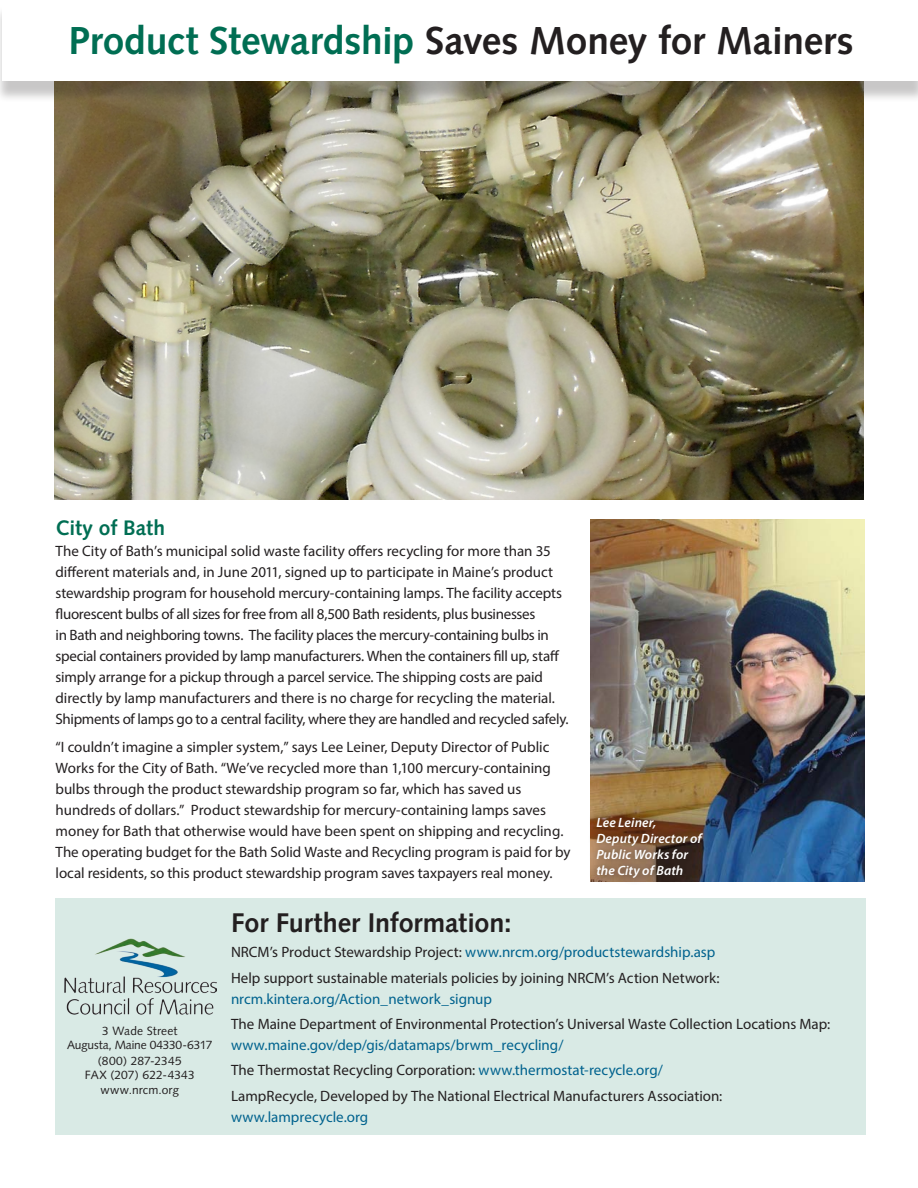
<style>
.page{position:relative;width:918px;height:1188px;background:#fff}
.page>*{position:absolute;margin:0;border:0;box-sizing:border-box;transform-origin:0 0}
.t1{font:700 39px "Syntax LT";letter-spacing:-.005em;color:#231f20}
.t2{font:700 27px "Syntax LT";letter-spacing:-.005em;color:#231f20}
.t3{font:700 21px "Syntax LT";letter-spacing:-.005em;color:#006e53}
.t4{font:15px/21px "Myriad Pro";letter-spacing:-.005em;color:#231f20}
.t5{font:15px "Myriad Pro";letter-spacing:-.005em;color:#00628e}
.t6{font:italic 600 13.5px/16.2px "Myriad Pro";letter-spacing:.01em;color:#fff}
.t7{font:12px/14.4px "Syntax LT";letter-spacing:.005em;color:#231f20;text-align:center}
.t8{font:12px/14.4px "Syntax LT";letter-spacing:-.015em;color:#231f20;text-align:center}
.s1{color:#006e53}
.s2{color:#231f20}
.s3{color:#00628e}
</style>
<div class="page">
<div style="left:56px;top:899px;width:810px;height:236px;background:#d9eae5"></div>
<img style="left:64px;top:938px;width:152px;height:76px">
<img style="left:54px;top:103px;width:810px;height:396px">
<div style="left:0;top:5px;width:918px;height:98px;background:#231f20;opacity:.25"></div>
<div style="left:2px;top:0;width:916px;height:81px;background:#fff"></div>
<img style="left:590px;top:520px;width:275px;height:362px">
<div style="left:588px;top:809px;width:124px;height:77px;background:#231f20;opacity:.85"></div>
<p class="t1" style="left:69px;top:18px;width:787px"><span class="s1">Product Stewardship</span> Saves Money for Mainers</p>
<p class="t3" style="left:56px;top:516px;width:111px">City of Bath</p>
<p class="t4" style="left:56px;top:541px;width:515px">The City of Bath’s municipal solid waste facility offers recycling for more than 35 different materials and, in June 2011, signed up to participate in Maine’s product stewardship program for household mercury-containing lamps. The facility accepts fluorescent bulbs of all sizes for free from all 8,500 Bath residents, plus businesses<br>in Bath and neighboring towns. The facility places the mercury-containing bulbs in special containers provided by lamp manufacturers. When the containers fill up, staff simply arrange for a pickup through a parcel service. The shipping costs are paid directly by lamp manufacturers and there is no charge for recycling the material.<br>Shipments of lamps go to a central facility, where they are handled and recycled safely.</p>
<p class="t4" style="left:56px;top:736px;width:517px">“I couldn’t imagine a simpler system,” says Lee Leiner, Deputy Director of Public Works for the City of Bath. “We’ve recycled more than 1,100 mercury-containing bulbs through the product stewardship program so far, which has saved us hundreds of dollars.” Product stewardship for mercury-containing lamps saves money for Bath that otherwise would have been spent on shipping and recycling.<br>The operating budget for the Bath Solid Waste and Recycling program is paid for by local residents, so this product stewardship program saves taxpayers real money.</p>
<p class="t2" style="left:231px;top:907px;width:282px">For Further Information:</p>
<p class="t5" style="left:231px;top:943px;width:486px"><span class="s2">NRCM’s Product Stewardship Project:</span> www.nrcm.org/productstewardship.asp</p>
<p class="t4" style="left:231px;top:967px;width:490px">Help support sustainable materials policies by joining NRCM’s Action Network: <span class="s3">nrcm.kintera.org/Action_network_signup</span></p>
<p class="t4" style="left:231px;top:1013px;width:601px">The Maine Department of Environmental Protection’s Universal Waste Collection Locations Map: <span class="s3">www.maine.gov/dep/gis/datamaps/brwm_recycling/</span></p>
<p class="t4" style="left:231px;top:1060px;width:434px">The Thermostat Recycling Corporation: <span class="s3">www.thermostat-recycle.org/</span></p>
<p class="t4" style="left:231px;top:1085px;width:493px">LampRecycle, Developed by The National Electrical Manufacturers Association: <span class="s3">www.lamprecycle.org</span></p>
<p class="t6" style="left:596px;top:814px;width:107px">Lee Leiner,<br>Deputy Director of<br>Public Works for the City of Bath</p>
<p class="t8" style="left:67px;top:1024px;width:147px">3 Wade Street<br>Augusta, Maine 04330-6317</p>
<p class="t7" style="left:85px;top:1053px;width:111px">(800) 287-2345<br>FAX (207) 622-4343</p>
<p class="t7" style="left:100px;top:1082px;width:80px">www.nrcm.org</p>
</div>
